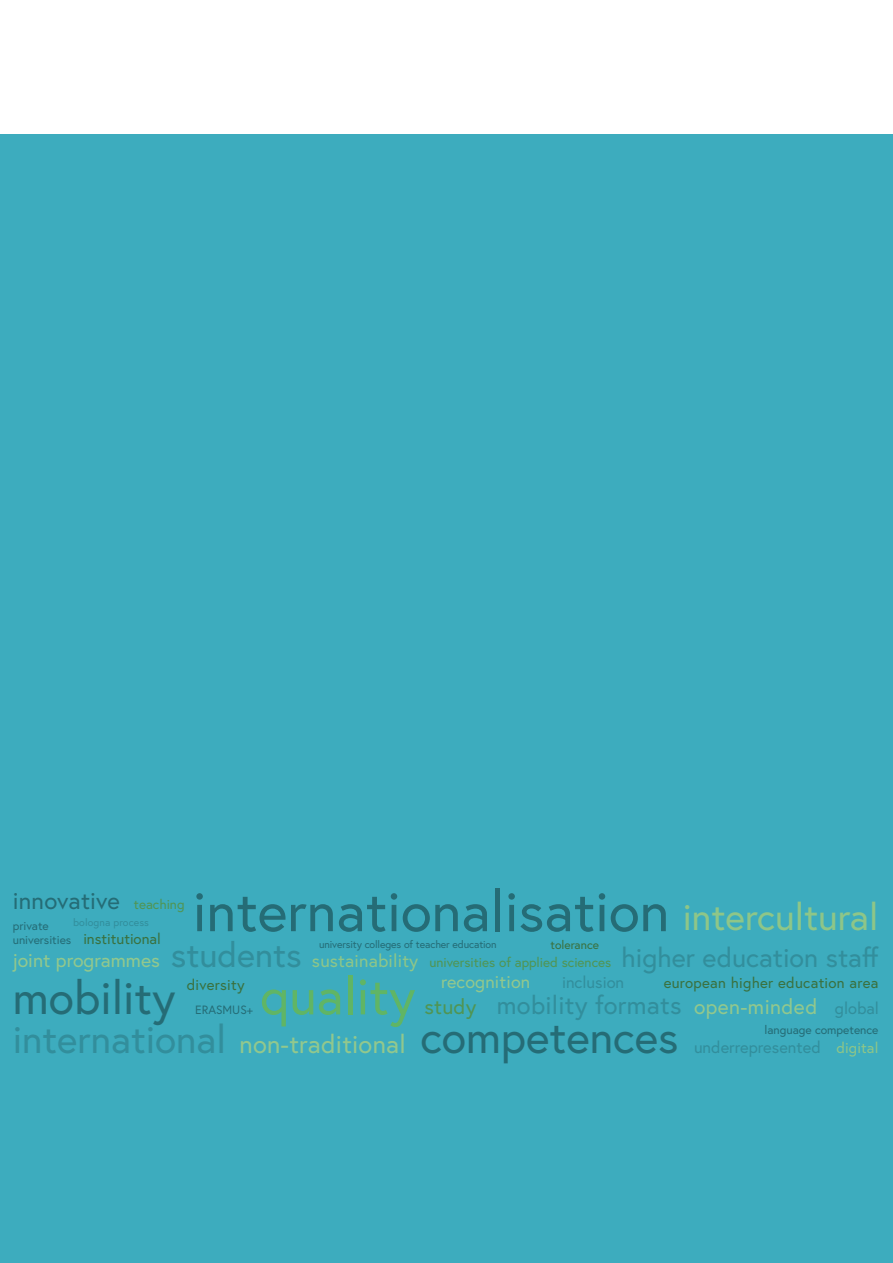
<style>
.page{position:relative;width:893px;height:1263px;background:#fff}
.page>*{position:absolute;margin:0;border:0;box-sizing:border-box;transform-origin:0 0}
.t1{font:57px "Europa Austria";color:#256c76}
.t2{font:52.5px "Europa Austria";color:#60b565}
.t3{font:46.5px "Europa Austria";color:#256c76}
.t4{font:45px "Europa Austria";color:#256c76}
.t5{font:39px "Europa Austria";color:#328e9c}
.t6{font:37.5px "Europa Austria";color:#8ec688}
.t7{font:34.5px "Europa Austria";color:#328e9c}
.t8{font:27px "Europa Austria";color:#328e9c}
.t9{font:25.5px "Europa Austria";letter-spacing:.01em;color:#92c88d}
.t10{font:25.5px "Europa Austria";letter-spacing:.01em;color:#328e9c}
.t11{font:24px "Europa Austria";letter-spacing:.01em;color:#256c76}
.t12{font:21px "Europa Austria";letter-spacing:.02em;color:#92c88d}
.t13{font:21px "Europa Austria";letter-spacing:.01em;color:#509553}
.t14{font:19.5px "Europa Austria";color:#92c88d}
.t15{font:18px "Europa Austria";letter-spacing:.01em;color:#8ec688}
.t16{font:18px "Europa Austria";letter-spacing:.01em;color:#92c88d}
.t17{font:16.5px "Europa Austria";color:#328e9c}
.t18{font:15px "Europa Austria";letter-spacing:.02em;color:#3a713f}
.t19{font:15px "Europa Austria";color:#3a713f}
.t20{font:15px "Europa Austria";letter-spacing:.01em;color:#8ec688}
.t21{font:13.5px "Europa Austria";color:#509553}
.t22{font:12px/14.4px "Europa Austria";color:#256c76}
.t23{font:12px "Europa Austria";color:#3a713f}
.t24{font:10.5px "Europa Austria";letter-spacing:-.01em;color:#256c76}
.t25{font:10.5px "Europa Austria";letter-spacing:.01em;color:#328e9c}
</style>
<div class="page">
<div style="left:0;top:134px;width:893px;height:1129px;background:#3dacbe"></div>
<h1 class="t1" style="left:193px;top:875px;width:478px">internationalisation</h1>
<h3 class="t11" style="left:13px;top:886px;width:109px">innovative</h3>
<p class="t21" style="left:134px;top:896px;width:52px">teaching</p>
<h3 class="t6" style="left:683px;top:893px;width:197px">intercultural</h3>
<h3 class="t8" style="left:621px;top:940px;width:259px">higher education staff</h3>
<p class="t25" style="left:73px;top:915px;width:77px">bologna process</p>
<p class="t22" style="left:13px;top:918px;width:60px">private universities</p>
<p class="t19" style="left:83px;top:929px;width:79px">institutional</p>
<p class="t23" style="left:550px;top:937px;width:50px">tolerance</p>
<p class="t24" style="left:319px;top:937px;width:179px">university colleges of teacher education</p>
<h3 class="t7" style="left:171px;top:932px;width:132px">students</h3>
<h2 class="t2" style="left:260px;top:962px;width:157px">quality</h2>
<h3 class="t15" style="left:312px;top:949px;width:108px">sustainability</h3>
<h3 class="t14" style="left:13px;top:947px;width:149px">joint programmes</h3>
<p class="t21" style="left:429px;top:953px;width:183px">universities of applied sciences</p>
<h3 class="t17" style="left:562px;top:972px;width:64px">inclusion</h3>
<h3 class="t16" style="left:441px;top:970px;width:91px">recognition</h3>
<p class="t18" style="left:664px;top:973px;width:216px">european higher education area</p>
<p class="t18" style="left:187px;top:975px;width:59px">diversity</p>
<h3 class="t3" style="left:13px;top:968px;width:164px">mobility</h3>
<h3 class="t5" style="left:13px;top:1014px;width:215px">international</h3>
<h3 class="t4" style="left:420px;top:1008px;width:260px">competences</h3>
<h3 class="t10" style="left:497px;top:989px;width:186px">mobility formats</h3>
<p class="t22" style="left:195px;top:1003px;width:59px">ERASMUS+</p>
<h3 class="t13" style="left:425px;top:993px;width:53px">study</h3>
<h3 class="t12" style="left:694px;top:993px;width:125px">open-minded</h3>
<h3 class="t17" style="left:835px;top:998px;width:46px">global</h3>
<p class="t22" style="left:764px;top:1022px;width:116px">language competence</p>
<p class="t20" style="left:836px;top:1038px;width:44px">digital</p>
<h3 class="t9" style="left:239px;top:1027px;width:168px">non-traditional</h3>
<h3 class="t17" style="left:694px;top:1036px;width:128px">underrepresented</h3>
</div>
